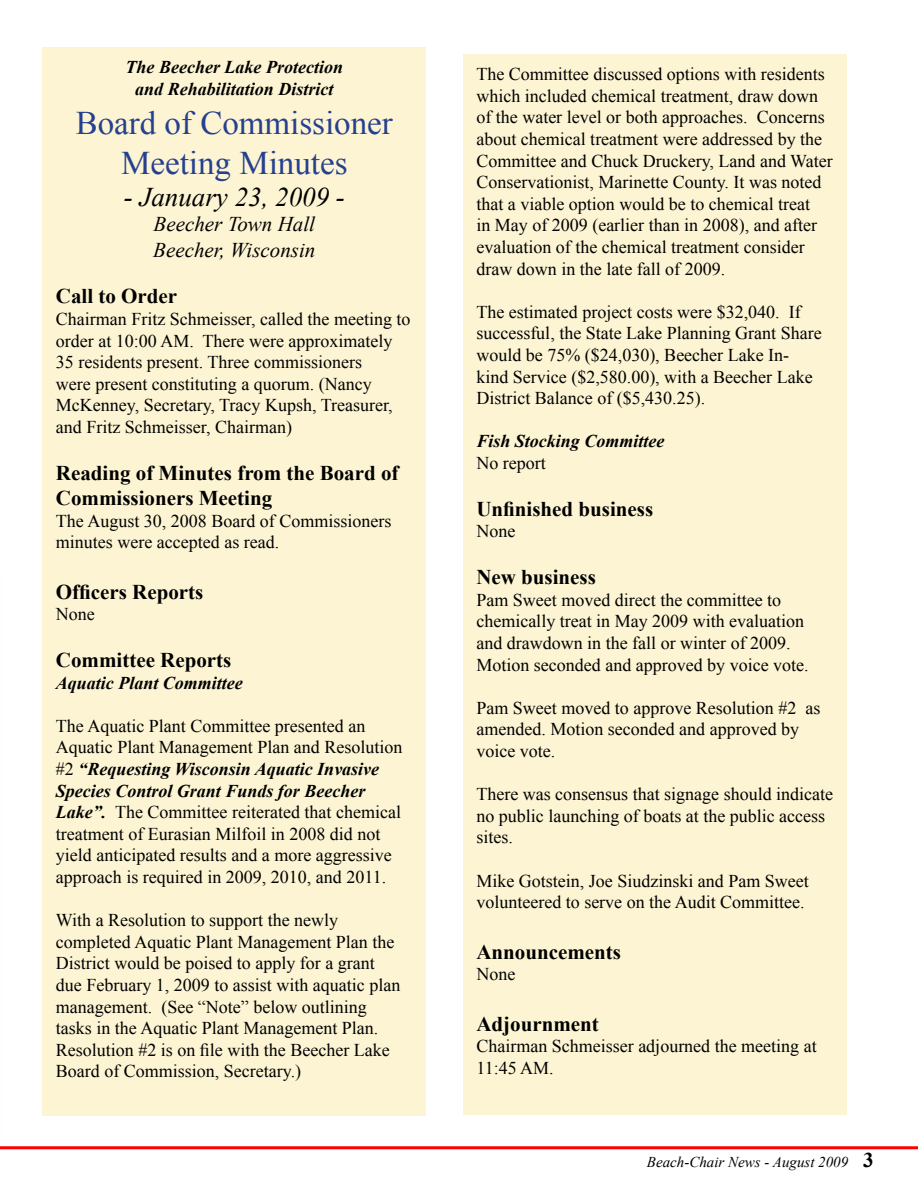
<style>
.page{position:relative;width:918px;height:1188px;background:#fff}
.page>*{position:absolute;margin:0;border:0;box-sizing:border-box;transform-origin:0 0}
.t1{font:33px/39.6px "Times New Roman";color:#25408f;text-align:center}
.t2{font:italic 27px "Times New Roman";color:#000}
.t3{font:700 21px/25.2px "Times New Roman";color:#000}
.t4{font:italic 21px/25.2px "Times New Roman";color:#000}
.t5{font:18px/21.6px "Times New Roman";color:#000}
.t6{font:italic 700 18px/21.6px "Times New Roman";color:#000;text-align:center}
.t7{font:italic 15px "Times New Roman";color:#000}
.s1{font-weight:700;font-style:italic}
.s2{font-weight:700;font-style:normal;font-size:21px}
</style>
<div class="page">
<hr style="left:0;top:1146px;width:918px;height:3px;background:#f00">
<div style="left:42px;top:47px;width:384px;height:1069px;background:#fcf4d2"></div>
<div style="left:463px;top:54px;width:384px;height:1061px;background:#fcf4d2"></div>
<p class="t6" style="left:126px;top:56px;width:219px">The Beecher Lake Protection and Rehabilitation District</p>
<h1 class="t1" style="left:76px;top:103px;width:319px">Board of Commissioner<br>Meeting Minutes</h1>
<h2 class="t2" style="left:124px;top:179px;width:223px">- January 23, 2009 -</h2>
<p class="t4" style="left:153px;top:211px;width:164px">Beecher Town Hall<br>Beecher, Wisconsin</p>
<p class="t3" style="left:56px;top:283px;width:123px">Call to Order</p>
<p class="t5" style="left:56px;top:308px;width:356px">Chairman Fritz Schmeisser, called the meeting to order at 10:00 AM. There were approximately 35 residents present. Three commissioners<br>were present constituting a quorum. (Nancy McKenney, Secretary, Tracy Kupsh, Treasurer, and Fritz Schmeisser, Chairman)</p>
<p class="t3" style="left:56px;top:460px;width:344px">Reading of Minutes from the Board of<br>Commissioners Meeting</p>
<p class="t5" style="left:56px;top:509px;width:337px">The August 30, 2008 Board of Commissioners minutes were accepted as read.</p>
<p class="t3" style="left:56px;top:578px;width:149px">Officers Reports</p>
<p class="t5" style="left:56px;top:603px;width:40px">None</p>
<p class="t3" style="left:56px;top:647px;width:177px">Committee Reports</p>
<p class="t6" style="left:56px;top:671px;width:189px">Aquatic Plant Committee</p>
<p class="t5" style="left:56px;top:715px;width:348px">The Aquatic Plant Committee presented an Aquatic Plant Management Plan and Resolution #2 <span class="s1">“Requesting Wisconsin Aquatic Invasive Species Control Grant Funds for Beecher Lake”.</span> The Committee reiterated that chemical treatment of Eurasian Milfoil in 2008 did not yield anticipated results and a more aggressive approach is required in 2009, 2010, and 2011.</p>
<p class="t5" style="left:56px;top:909px;width:346px">With a Resolution to support the newly completed Aquatic Plant Management Plan the District would be poised to apply for a grant due February 1, 2009 to assist with aquatic plan management. (See “Note” below outlining tasks in the Aquatic Plant Management Plan.<br>Resolution #2 is on file with the Beecher Lake Board of Commission, Secretary.)</p>
<p class="t5" style="left:476px;top:63px;width:358px">The Committee discussed options with residents which included chemical treatment, draw down of the water level or both approaches. Concerns about chemical treatment were addressed by the Committee and Chuck Druckery, Land and Water Conservationist, Marinette County. It was noted that a viable option would be to chemical treat<br>in May of 2009 (earlier than in 2008), and after evaluation of the chemical treatment consider draw down in the late fall of 2009.</p>
<p class="t5" style="left:476px;top:301px;width:347px">The estimated project costs were $32,040. If successful, the State Lake Planning Grant Share would be 75% ($24,030), Beecher Lake In&shy;kind Service ($2,580.00), with a Beecher Lake District Balance of ($5,430.25).</p>
<p class="t6" style="left:476px;top:430px;width:190px">Fish Stocking Committee</p>
<p class="t5" style="left:476px;top:452px;width:71px">No report</p>
<p class="t3" style="left:476px;top:496px;width:178px">Unfinished business</p>
<p class="t5" style="left:476px;top:520px;width:40px">None</p>
<p class="t3" style="left:476px;top:564px;width:121px">New business</p>
<p class="t5" style="left:476px;top:589px;width:334px">Pam Sweet moved direct the committee to chemically treat in May 2009 with evaluation and drawdown in the fall or winter of 2009.<br>Motion seconded and approved by voice vote.</p>
<p class="t5" style="left:476px;top:697px;width:345px">Pam Sweet moved to approve Resolution #2 as amended. Motion seconded and approved by voice vote.</p>
<p class="t5" style="left:476px;top:783px;width:358px">There was consensus that signage should indicate no public launching of boats at the public access sites.</p>
<p class="t5" style="left:476px;top:870px;width:334px">Mike Gotstein, Joe Siudzinski and Pam Sweet volunteered to serve on the Audit Committee.</p>
<p class="t3" style="left:476px;top:938px;width:146px">Announcements</p>
<p class="t5" style="left:476px;top:963px;width:40px">None</p>
<p class="t3" style="left:476px;top:1010px;width:124px">Adjournment</p>
<p class="t5" style="left:476px;top:1035px;width:342px">Chairman Schmeisser adjourned the meeting at<br>11:45 AM.</p>
<p class="t7" style="left:647px;top:1152px;width:228px">Beach-Chair News - August 2009 <span class="s2">3</span></p>
</div>
